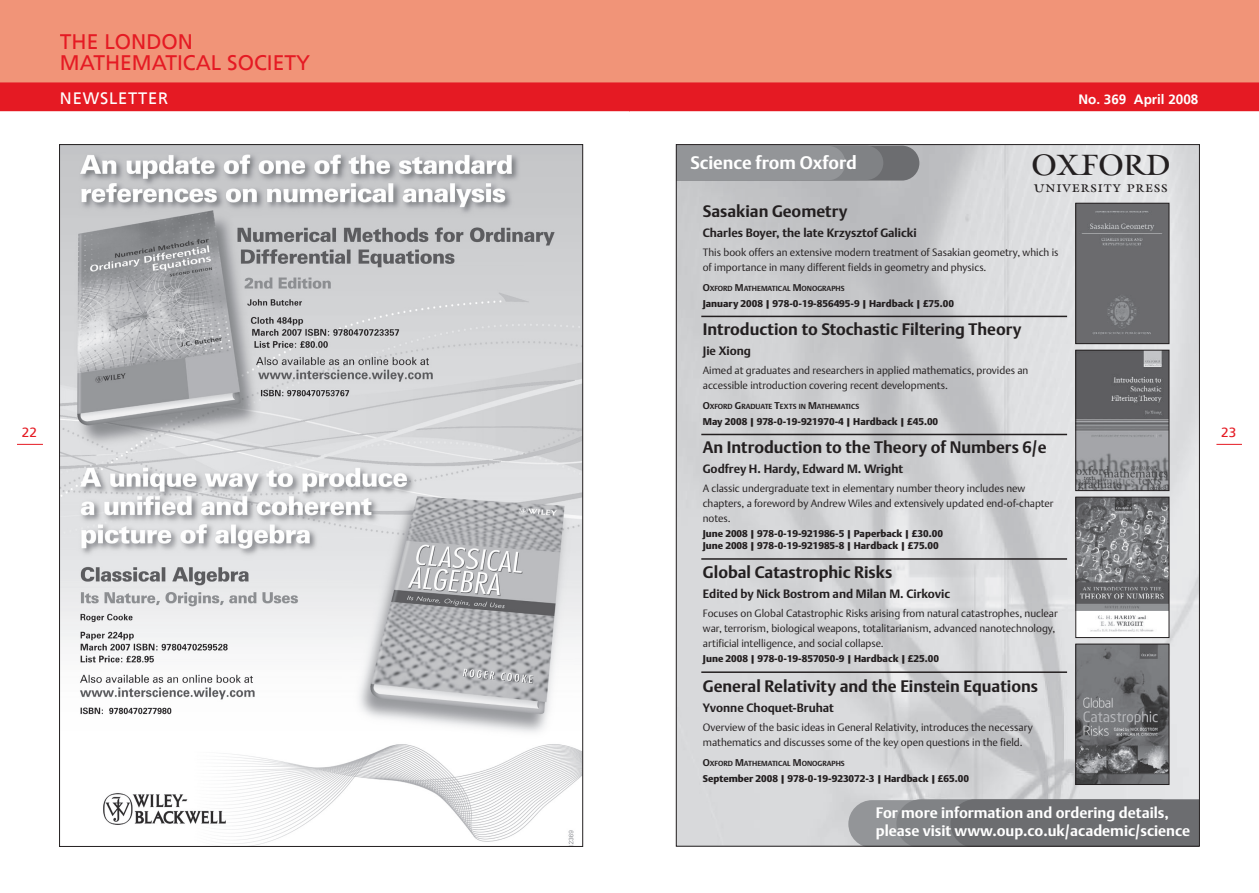
<style>
.page{position:relative;width:1259px;height:893px;background:#fff}
.page>*{position:absolute;margin:0;border:0;box-sizing:border-box;transform-origin:0 0}
.t1{font:48px "OUP1";color:#231f20}
.t2{font:21px/21px "Frutiger CE";color:#e51a23}
.t3{font:300 18px "OUP Argo";color:#fff}
.t4{font:300 16.5px "OUP Argo";color:#231f20}
.t5{font:16.5px "Frutiger CE";letter-spacing:.05em;color:#fff}
.t6{font:300 15px/18px "OUP Argo";color:#fff}
.t7{font:700 13.5px "Frutiger CE";color:#fff}
.t8{font:13.5px "Frutiger CE";color:#e51a23}
.t9{font:300 12px "OUP Argo";color:#231f20}
.t10{font:300 10.5px/15px "OUP Argo";color:#231f20}
.t11{font:700 9.75px/11.7px "OUP Argo";color:#231f20}
.t12{font:300 7.35px "OUP Argo";color:#231f20}
.s1{font-size:9.75px}
</style>
<div class="page">
<div style="left:0;top:0;width:629px;height:25px;background:#f19478"></div>
<svg style="left:17px;top:444px;width:26px;height:1px"></svg>
<div style="left:629px;top:0;width:630px;height:25px;background:#f19478"></div>
<svg style="left:0;top:25px;width:1259px;height:87px;background:#ed6d5d"></svg>
<div style="left:993px;top:92px;width:207px;height:17px;border:2px solid #e51a23"></div>
<svg style="left:1216px;top:444px;width:26px;height:1px"></svg>
<img style="left:61px;top:146px;width:520px;height:699px">
<img style="left:678px;top:146px;width:519px;height:698px">
<svg style="left:678px;top:146px;width:241px;height:35px;background:#8a8c8f"></svg>
<svg style="left:848px;top:799px;width:349px;height:45px;background:#76777a"></svg>
<img style="left:1077px;top:205px;width:90px;height:137px">
<div style="left:1075px;top:203px;width:94px;height:141px;border:1px solid #231f20"></div>
<img style="left:1077px;top:352px;width:90px;height:137px">
<div style="left:1075px;top:350px;width:94px;height:141px;border:1px solid #231f20"></div>
<img style="left:1077px;top:499px;width:90px;height:137px">
<div style="left:1075px;top:497px;width:94px;height:141px;border:1px solid #231f20"></div>
<img style="left:1077px;top:646px;width:90px;height:137px">
<div style="left:1075px;top:644px;width:94px;height:141px;border:1px solid #231f20"></div>
<hr style="left:701px;top:316px;width:366px;height:1px;background:#231f20">
<hr style="left:701px;top:434px;width:366px;height:1px;background:#231f20">
<hr style="left:701px;top:558px;width:366px;height:2px;background:#231f20">
<hr style="left:701px;top:671px;width:366px;height:2px;background:#231f20">
<h2 class="t2" style="left:60px;top:31px;width:252px">THE LONDON<br>MATHEMATICAL SOCIETY</h2>
<h3 class="t5" style="left:60px;top:88px;width:110px">NEWSLETTER</h3>
<p class="t8" style="left:22px;top:424px;width:8px">22</p>
<p class="t7" style="left:1078px;top:91px;width:122px">No. 369 April 2008</p>
<h3 class="t3" style="left:690px;top:152px;width:168px">Science from Oxford</h3>
<h1 class="t1" style="left:1033px;top:147px;width:138px">1</h1>
<h3 class="t4" style="left:703px;top:202px;width:146px">Sasakian Geometry</h3>
<p class="t9" style="left:703px;top:225px;width:215px">Charles Boyer, the late Krzysztof Galicki</p>
<p class="t10" style="left:703px;top:245px;width:357px">This book offers an extensive modern treatment of Sasakian geometry, which is of importance in many different fields in geometry and physics.</p>
<p class="t12" style="left:703px;top:284px;width:143px"><span class="s1">O</span>XFORD <span class="s1">M</span>ATHEMATICAL <span class="s1">M</span>ONOGRAPHS</p>
<p class="t11" style="left:703px;top:298px;width:253px">January 2008 | 978-0-19-856495-9 | Hardback | £75.00</p>
<h3 class="t4" style="left:703px;top:320px;width:320px">Introduction to Stochastic Filtering Theory</h3>
<p class="t9" style="left:703px;top:343px;width:50px">Jie Xiong</p>
<p class="t10" style="left:703px;top:363px;width:327px">Aimed at graduates and researchers in applied mathematics, provides an accessible introduction covering recent developments.</p>
<p class="t12" style="left:703px;top:402px;width:158px"><span class="s1">O</span>XFORD <span class="s1">G</span>RADUATE <span class="s1">T</span>EXTS IN <span class="s1">M</span>ATHEMATICS</p>
<p class="t11" style="left:703px;top:416px;width:237px">May 2008 | 978-0-19-921970-4 | Hardback | £45.00</p>
<h3 class="t4" style="left:703px;top:438px;width:345px">An Introduction to the Theory of Numbers 6/e</h3>
<p class="t9" style="left:703px;top:461px;width:202px">Godfrey H. Hardy, Edward M. Wright</p>
<p class="t10" style="left:703px;top:481px;width:352px">A classic undergraduate text in elementary number theory includes new chapters, a foreword by Andrew Wiles and extensively updated end-of-chapter notes.</p>
<p class="t11" style="left:703px;top:528px;width:242px">June 2008 | 978-0-19-921986-5 | Paperback | £30.00<br>June 2008 | 978-0-19-921985-8 | Hardback | £75.00</p>
<h3 class="t4" style="left:703px;top:562px;width:191px">Global Catastrophic Risks</h3>
<p class="t9" style="left:703px;top:586px;width:249px">Edited by Nick Bostrom and Milan M. Cirkovic</p>
<p class="t10" style="left:703px;top:606px;width:356px">Focuses on Global Catastrophic Risks arising from natural catastrophes, nuclear war, terrorism, biological weapons, totalitarianism, advanced nanotechnology, artificial intelligence, and social collapse.</p>
<p class="t11" style="left:703px;top:653px;width:237px">June 2008 | 978-0-19-857050-9 | Hardback | £25.00</p>
<h3 class="t4" style="left:703px;top:676px;width:336px">General Relativity and the Einstein Equations</h3>
<p class="t9" style="left:703px;top:700px;width:132px">Yvonne Choquet-Bruhat</p>
<p class="t10" style="left:703px;top:720px;width:331px">Overview of the basic ideas in General Relativity, introduces the necessary mathematics and discusses some of the key open questions in the field.</p>
<p class="t12" style="left:703px;top:759px;width:143px"><span class="s1">O</span>XFORD <span class="s1">M</span>ATHEMATICAL <span class="s1">M</span>ONOGRAPHS</p>
<p class="t11" style="left:703px;top:773px;width:267px">September 2008 | 978-0-19-923072-3 | Hardback | £65.00</p>
<h3 class="t6" style="left:876px;top:804px;width:316px">For more information and ordering details, please visit www.oup.co.uk/academic/science</h3>
<p class="t8" style="left:1221px;top:424px;width:8px">23</p>
</div>
